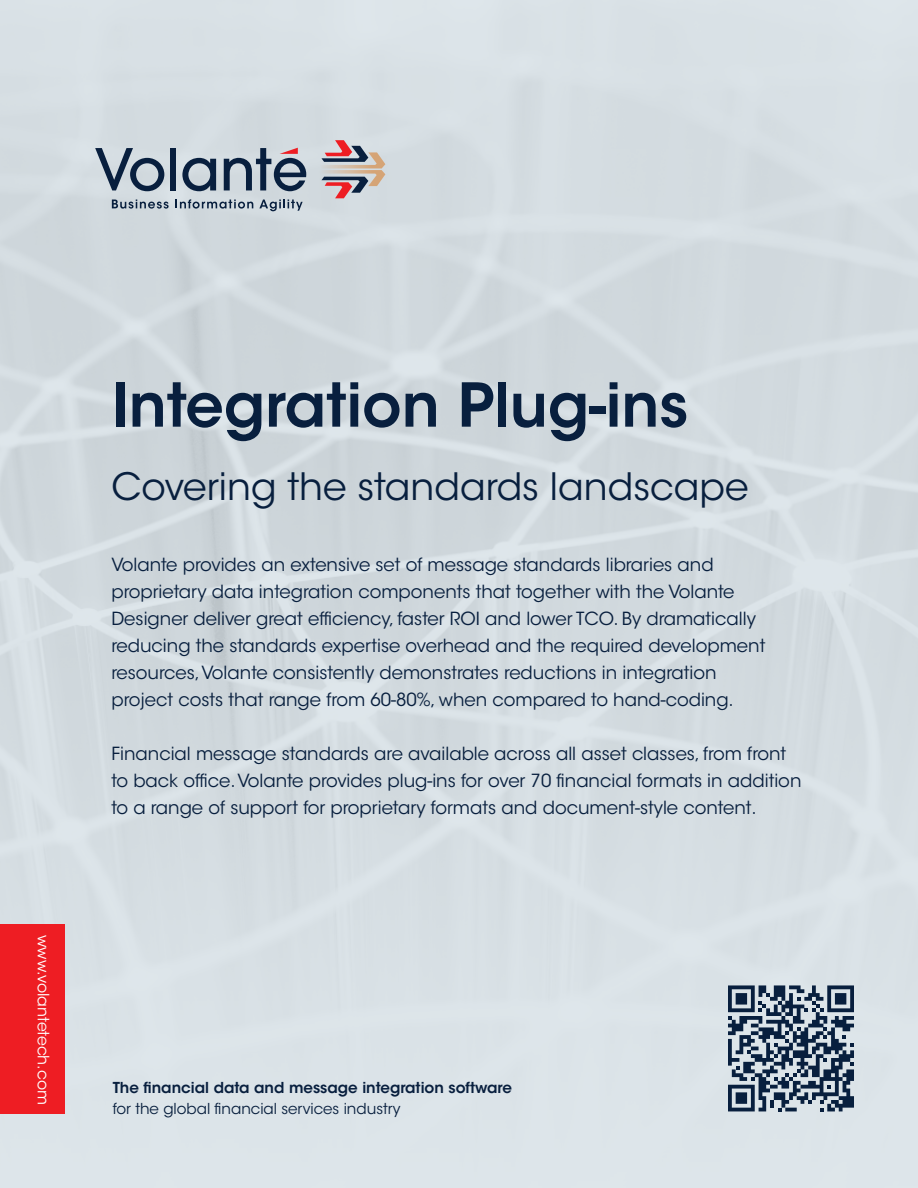
<style>
.page{position:relative;width:918px;height:1188px;background:#d6e0e6}
.page>*{position:absolute;margin:0;border:0;box-sizing:border-box;transform-origin:0 0}
.Heading_1{font:600 60px "ITC Avant Garde Std";color:#081f3e}
.Sub_heading_of_H1{font:37.5px "ITC Avant Garde Std";color:#081f3e}
.t1{font:18px/27px "ITC Avant Garde Std";color:#081f3e}
.t2{font:15.6px "ITC Avant Garde Std";color:#fff}
.t3{font:600 15px/21px "ITC Avant Garde Std";color:#081f3e}
.s1{font-weight:400}
</style>
<div class="page">
<svg style="left:95px;top:148px;width:69px;height:43px"></svg>
<div style="left:170px;top:148px;width:6px;height:42px;background:#081f3e"></div>
<svg style="left:182px;top:158px;width:34px;height:33px"></svg>
<svg style="left:224px;top:148px;width:82px;height:43px"></svg>
<svg style="left:320px;top:140px;width:65px;height:58px"></svg>
<svg style="left:112px;top:200px;width:57px;height:9px"></svg>
<svg style="left:175px;top:199px;width:78px;height:10px"></svg>
<svg style="left:259px;top:200px;width:44px;height:11px"></svg>
<div style="left:0;top:924px;width:65px;height:190px;background:#ee1d23"></div>
<svg style="left:728px;top:985px;width:126px;height:126px"></svg>
<p class="t2" style="left:53px;top:935px;width:172px;rotate:90deg">www.volantetech.com</p>
<p class="Heading_1" style="left:111px;top:367px;width:578px">Integration Plug-ins</p>
<p class="Sub_heading_of_H1" style="left:111px;top:464px;width:639px">Covering the standards landscape</p>
<p class="t1" style="left:111px;top:551px;width:655px">Volante provides an extensive set of message standards libraries and proprietary data integration components that together with the Volante Designer deliver great efficiency, faster ROI and lower TCO. By dramatically reducing the standards expertise overhead and the required development resources, Volante consistently demonstrates reductions in integration project costs that range from 60-80%, when compared to hand-coding.</p>
<p class="t1" style="left:111px;top:740px;width:692px">Financial message standards are available across all asset classes, from front to back office. Volante provides plug-ins for over 70 financial formats in addition to a range of support for proprietary formats and document-style content.</p>
<p class="t3" style="left:113px;top:1077px;width:401px">The financial data and message integration software <span class="s1">for the global financial services industry</span></p>
</div>
